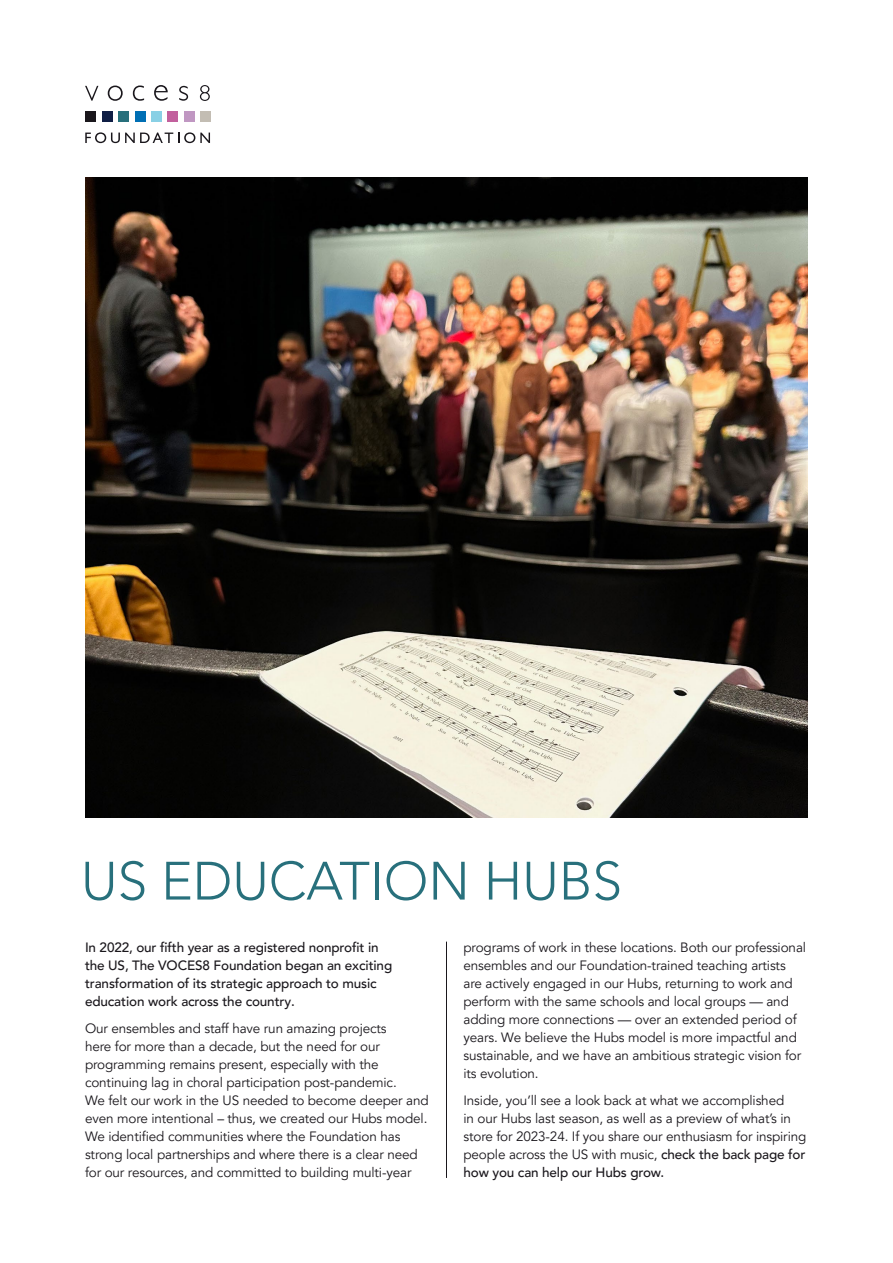
<style>
.page{position:relative;width:893px;height:1263px;background:#fff}
.page>*{position:absolute;margin:0;border:0;box-sizing:border-box;transform-origin:0 0}
.Headline_Event{font:300 53.4px "Avenir LT Pro";color:#28707c}
.Body_micro{font:13.5px/18px "Avenir LT Pro";letter-spacing:-.01em;color:#1a171c}
.Body_micro-2{font:500 13.5px/18px "Avenir LT Pro";letter-spacing:-.01em;color:#1a171c}
.s1{font-weight:500}
</style>
<div class="page">
<svg style="left:85px;top:86px;width:13px;height:15px"></svg>
<svg style="left:108px;top:86px;width:15px;height:15px"></svg>
<svg style="left:133px;top:85px;width:11px;height:16px"></svg>
<svg style="left:154px;top:85px;width:14px;height:16px"></svg>
<svg style="left:179px;top:86px;width:9px;height:15px"></svg>
<svg style="left:200px;top:85px;width:10px;height:16px"></svg>
<svg style="left:85px;top:132px;width:125px;height:11px"></svg>
<div style="left:102px;top:111px;width:10px;height:10px;background:#0f1e45"></div>
<div style="left:118px;top:111px;width:11px;height:10px;background:#28707c"></div>
<div style="left:135px;top:111px;width:11px;height:10px;background:#006fb4"></div>
<div style="left:151px;top:111px;width:11px;height:10px;background:#89d0e5"></div>
<div style="left:168px;top:111px;width:10px;height:10px;background:#c2609d"></div>
<div style="left:184px;top:111px;width:10px;height:10px;background:#c097c2"></div>
<div style="left:200px;top:111px;width:11px;height:10px;background:#c3bdb3"></div>
<div style="left:86px;top:111px;width:10px;height:10px;background:#1a171c"></div>
<hr style="left:446px;top:942px;width:1px;height:236px;background:#1a171c">
<img style="left:85px;top:177px;width:723px;height:640px">
<p class="Headline_Event" style="left:81px;top:849px;width:542px">US EDUCATION HUBS</p>
<p class="Body_micro-2" style="left:85px;top:938px;width:309px">In 2022, our fifth year as a registered nonprofit in the US, The VOCES8 Foundation began an exciting transformation of its strategic approach to music education work across the country.</p>
<p class="Body_micro" style="left:85px;top:1019px;width:345px">Our ensembles and staff have run amazing projects<br>here for more than a decade, but the need for our programming remains present, especially with the continuing lag in choral participation post-pandemic.<br>We felt our work in the US needed to become deeper and even more intentional – thus, we created our Hubs model.<br>We identified communities where the Foundation has strong local partnerships and where there is a clear need for our resources, and committed to building multi-year</p>
<p class="Body_micro" style="left:463px;top:938px;width:344px">programs of work in these locations. Both our professional ensembles and our Foundation-trained teaching artists are actively engaged in our Hubs, returning to work and perform with the same schools and local groups — and adding more connections — over an extended period of years. We believe the Hubs model is more impactful and sustainable, and we have an ambitious strategic vision for its evolution.</p>
<p class="Body_micro" style="left:463px;top:1091px;width:344px">Inside, you’ll see a look back at what we accomplished<br>in our Hubs last season, as well as a preview of what’s in store for 2023-24. If you share our enthusiasm for inspiring people across the US with music, <span class="s1">check the back page for how you can help our Hubs grow.</span></p>
</div>
